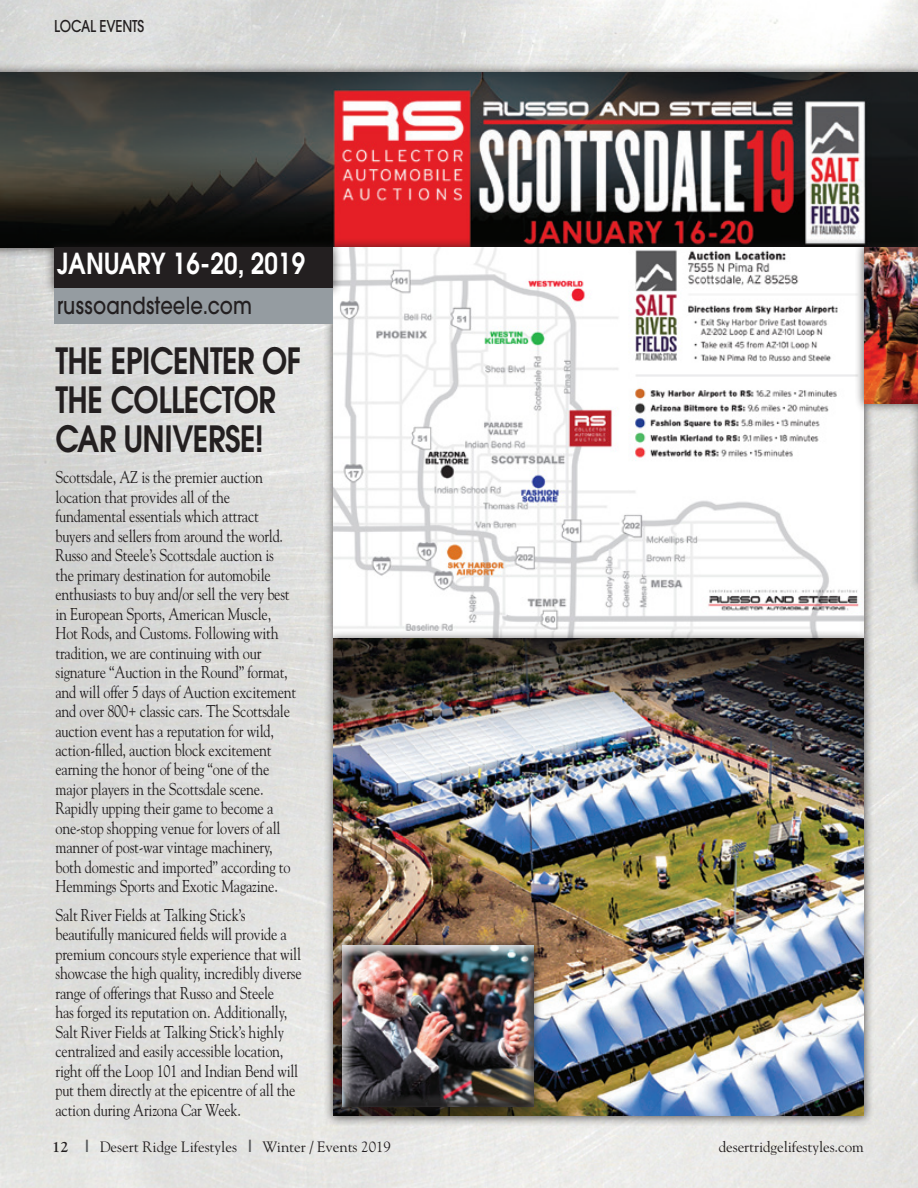
<style>
.page{position:relative;width:918px;height:1188px;background:#fff}
.page>*{position:absolute;margin:0;border:0;box-sizing:border-box;transform-origin:0 0}
.t1{font:600 36px/39px "Avant Garde";letter-spacing:-.015em;color:#231f20;scale:.83 1}
.t2{font:600 28.8px "Avant Garde";letter-spacing:.01em;color:#fff;scale:.83 1}
.t3{font:500 23.4px "Avant Garde";letter-spacing:.01em;color:#231f20;scale:.83 1}
.t4{font:17.1px/19.5px "Goudy";letter-spacing:-.015em;color:#231f20;scale:.83 1}
.t5{font:500 16.2px "Avant Garde";letter-spacing:-.01em;color:#231f20;scale:.83 1}
.t6{font:15px "Goudy";letter-spacing:-.005em;color:#231f20}
.s1{font-weight:700}
.s2{font-family:"Goudy Heavyface";font-size:17.1px;color:#57585a}
</style>
<div class="page">
<div style="left:0;top:62px;width:918px;height:195px;background:#231f20;opacity:.75"></div>
<img style="left:0;top:72px;width:908px;height:176px">
<div style="left:323px;top:238px;width:551px;height:411px;background:#231f20;opacity:.75"></div>
<img style="left:333px;top:248px;width:531px;height:381px">
<div style="left:44px;top:238px;width:299px;height:60px;background:#231f20;opacity:.75"></div>
<div style="left:54px;top:248px;width:279px;height:40px;background:#231f20"></div>
<div style="left:323px;top:629px;width:551px;height:497px;background:#231f20;opacity:.75"></div>
<img style="left:333px;top:639px;width:531px;height:477px">
<div style="left:908px;top:62px;width:10px;height:533px;background:#231f20;opacity:.75"></div>
<svg style="left:917px;top:72px;width:1px;height:513px"></svg>
<div style="left:854px;top:238px;width:64px;height:175px;background:#231f20;opacity:.75"></div>
<img style="left:864px;top:247px;width:54px;height:156px">
<div style="left:332px;top:935px;width:211px;height:182px;background:#231f20;opacity:.75"></div>
<div style="left:339px;top:945px;width:195px;height:162px;background:#231f20;opacity:.75"></div>
<div style="left:54px;top:288px;width:279px;height:36px;background:#959ca1"></div>
<p class="t5" style="left:54px;top:16px;width:110px">LOCAL EVENTS</p>
<h2 class="t2" style="left:57px;top:245px;width:301px">JANUARY 16-20, 2019</h2>
<h3 class="t3" style="left:57px;top:291px;width:237px">russoandsteele.com</h3>
<h1 class="t1" style="left:56px;top:340px;width:298px">THE EPICENTER OF<br>THE COLLECTOR<br>CAR UNIVERSE!</h1>
<p class="t4" style="left:56px;top:467px;width:292px">Scottsdale, AZ is the premier auction location that provides all of the fundamental essentials which attract buyers and sellers from around the world.<br>Russo and Steele’s Scottsdale auction is the primary destination for automobile enthusiasts to buy and/or sell the very best in European Sports, American Muscle, Hot Rods, and Customs. Following with tradition, we are continuing with our signature “Auction in the Round” format, and will offer 5 days of Auction excitement and over 800+ classic cars. The Scottsdale auction event has a reputation for wild, action-filled, auction block excitement earning the honor of being “one of the major players in the Scottsdale scene.<br>Rapidly upping their game to become a one-stop shopping venue for lovers of all manner of post-war vintage machinery, both domestic and imported” according to Hemmings Sports and Exotic Magazine.</p>
<p class="t4" style="left:56px;top:905px;width:298px">Salt River Fields at Talking Stick’s beautifully manicured fields will provide a premium concours style experience that will showcase the high quality, incredibly diverse range of offerings that Russo and Steele<br>has forged its reputation on. Additionally, Salt River Fields at Talking Stick’s highly centralized and easily accessible location, right off the Loop 101 and Indian Bend will put them directly at the epicentre of all the action during Arizona Car Week.</p>
<p class="t6" style="left:52px;top:1137px;width:340px"><span class="s1">12</span> <span class="s2">|</span> Desert Ridge Lifestyles <span class="s2">|</span> Winter / Events 2019</p>
<p class="t6" style="left:719px;top:1137px;width:147px">desertridgelifestyles.com</p>
</div>
